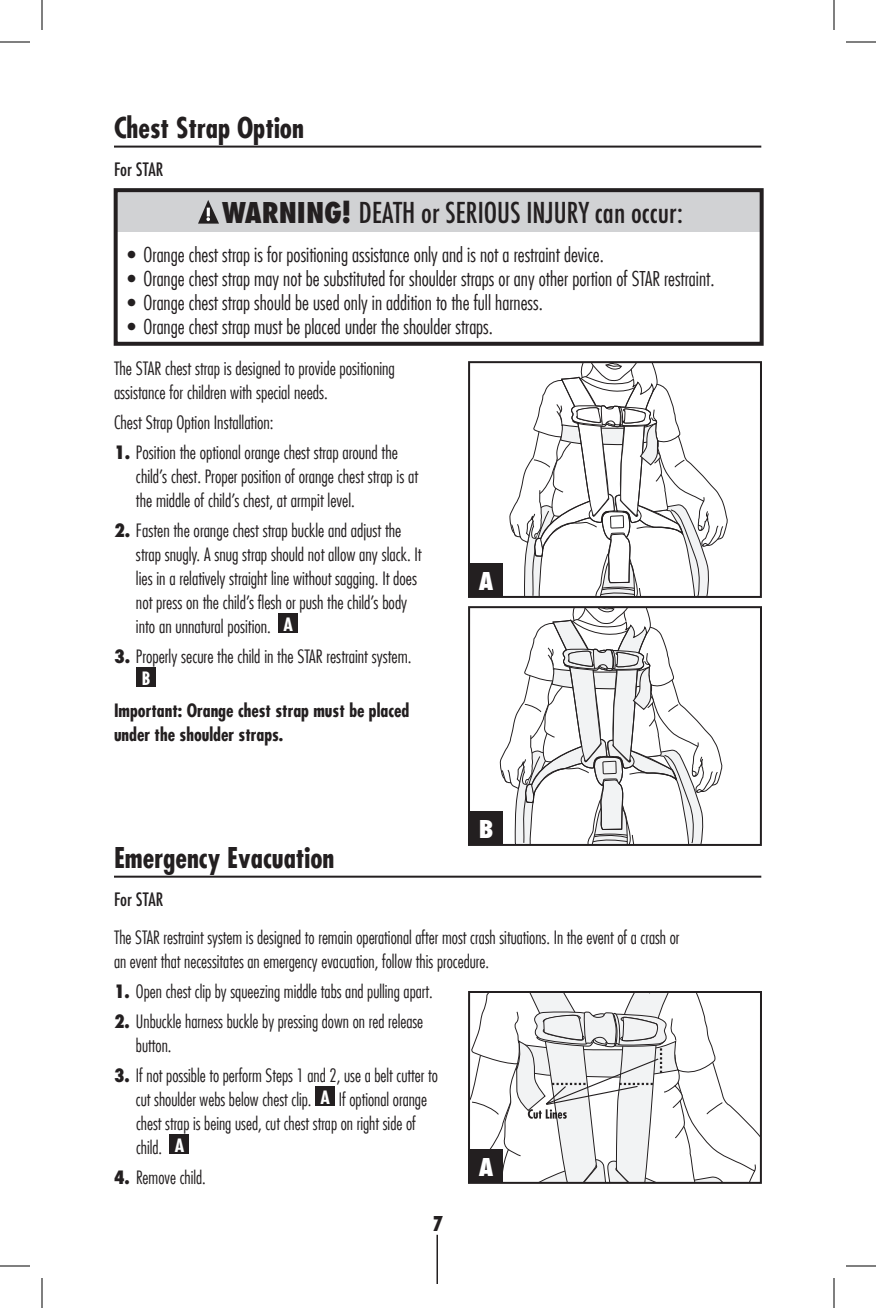
<style>
.page{position:relative;width:876px;height:1308px;background:#fff}
.page>*{position:absolute;margin:0;border:0;box-sizing:border-box;transform-origin:0 0}
.t1{font:500 condensed 28px "Futura";color:#231f20}
.t2{font:700 condensed 28px "Futura LT";color:#231f20}
.t3{font:800 condensed 24px "Futura LT";color:#fff}
.t4{font:300 condensed 20px "Futura LT";color:#231f20}
.t5{font:800 condensed 20px "Futura LT";color:#231f20;scale:.84 1}
.t6{font:300 condensed 18px/24px "Futura LT";color:#231f20}
.t7{font:700 condensed 18px/24px "Futura LT";color:#231f20}
.t8{font:500 condensed 18px "Futura";color:#231f20}
.s1{font-family:"Futura LT";font-weight:800}
.s2{font-weight:800}
.s3{font-weight:700;color:#fff}
</style>
<div class="page">
<hr style="left:436px;top:1235px;width:2px;height:49px;background:#231f20">
<hr style="left:114px;top:146px;width:647px;height:2px;background:#231f20">
<div style="left:278px;top:613px;width:20px;height:20px;background:#231f20"></div>
<div style="left:136px;top:667px;width:20px;height:20px;background:#231f20"></div>
<svg style="left:500px;top:609px;width:222px;height:234px"></svg>
<div style="left:468px;top:606px;width:294px;height:240px;border:2px solid #231f20"></div>
<div style="left:469px;top:811px;width:34px;height:34px;background:#231f20"></div>
<svg style="left:509px;top:364px;width:219px;height:231px"></svg>
<div style="left:468px;top:361px;width:294px;height:237px;border:2px solid #231f20"></div>
<div style="left:469px;top:563px;width:34px;height:34px;background:#231f20"></div>
<div style="left:114px;top:189px;width:646px;height:43px;background:#d1d2d4"></div>
<div style="left:114px;top:188px;width:650px;height:158px;border:4px solid #231f20"></div>
<svg style="left:198px;top:200px;width:21px;height:24px"></svg>
<hr style="left:114px;top:876px;width:647px;height:2px;background:#231f20">
<div style="left:315px;top:1086px;width:20px;height:20px;background:#231f20"></div>
<div style="left:169px;top:1134px;width:20px;height:20px;background:#231f20"></div>
<svg style="left:471px;top:994px;width:288px;height:187px"></svg>
<div style="left:468px;top:991px;width:294px;height:193px;border:2px solid #231f20"></div>
<div style="left:469px;top:1149px;width:34px;height:34px;background:#231f20"></div>
<hr style="left:0;top:42px;width:30px;height:1px;background:#000">
<hr style="left:846px;top:42px;width:30px;height:1px;background:#000">
<hr style="left:0;top:1266px;width:30px;height:1px;background:#000">
<hr style="left:846px;top:1266px;width:30px;height:1px;background:#000">
<hr style="left:42px;top:0;width:1px;height:30px;background:#000">
<hr style="left:42px;top:1278px;width:1px;height:30px;background:#000">
<hr style="left:834px;top:0;width:1px;height:30px;background:#000">
<hr style="left:834px;top:1278px;width:1px;height:30px;background:#000">
<h1 class="t2" style="left:114px;top:110px;width:191px">Chest Strap Option</h1>
<p class="t8" style="left:114px;top:157px;width:51px">For STAR</p>
<h1 class="t1" style="left:222px;top:194px;width:462px"><span class="s1">WARNING!</span> DEATH or SERIOUS INJURY can occur:</h1>
<p class="t4" style="left:128px;top:243px;width:478px">• Orange chest strap is for positioning assistance only and is not a restraint device.</p>
<p class="t4" style="left:128px;top:267px;width:588px">• Orange chest strap may not be substituted for shoulder straps or any other portion of STAR restraint.</p>
<p class="t4" style="left:128px;top:291px;width:417px">• Orange chest strap should be used only in addition to the full harness.</p>
<p class="t4" style="left:128px;top:315px;width:367px">• Orange chest strap must be placed under the shoulder straps.</p>
<p class="t6" style="left:114px;top:356px;width:282px">The STAR chest strap is designed to provide positioning assistance for children with special needs.</p>
<p class="t6" style="left:114px;top:410px;width:161px">Chest Strap Option Installation:</p>
<p class="t6" style="left:136px;top:440px;width:284px;text-indent:-22px"><span class="s2">1.</span> Position the optional orange chest strap around the child’s chest. Proper position of orange chest strap is at the middle of child’s chest, at armpit level.</p>
<p class="t6" style="left:136px;top:518px;width:287px;text-indent:-22px"><span class="s2">2.</span> Fasten the orange chest strap buckle and adjust the strap snugly. A snug strap should not allow any slack. It lies in a relatively straight line without sagging. It does not press on the child’s flesh or push the child’s body into an unnatural position. <span class="s3">A</span></p>
<p class="t6" style="left:142px;top:646px;width:271px;line-height:21.6px;text-indent:-28px"><span class="s2">3.</span> Properly secure the child in the STAR restraint system.<br><span class="s3">B</span></p>
<p class="t7" style="left:114px;top:698px;width:297px">Important: Orange chest strap must be placed under the shoulder straps.</p>
<h2 class="t3" style="left:479px;top:566px;width:16px">A</h2>
<h2 class="t3" style="left:479px;top:814px;width:16px">B</h2>
<h1 class="t2" style="left:114px;top:840px;width:222px">Emergency Evacuation</h1>
<p class="t8" style="left:114px;top:887px;width:51px">For STAR</p>
<p class="t6" style="left:114px;top:926px;width:567px">The STAR restraint system is designed to remain operational after most crash situations. In the event of a crash or an event that necessitates an emergency evacuation, follow this procedure.</p>
<p class="t6" style="left:114px;top:980px;width:320px"><span class="s2">1.</span> Open chest clip by squeezing middle tabs and pulling apart.</p>
<p class="t6" style="left:136px;top:1010px;width:289px;text-indent:-22px"><span class="s2">2.</span> Unbuckle harness buckle by pressing down on red release button.</p>
<p class="t6" style="left:136px;top:1064px;width:303px;text-indent:-22px"><span class="s2">3.</span> If not possible to perform Steps 1 and 2, use a belt cutter to cut shoulder webs below chest clip. <span class="s3">A</span> If optional orange chest strap is being used, cut chest strap on right side of child. <span class="s3">A</span></p>
<p class="t6" style="left:114px;top:1166px;width:93px"><span class="s2">4.</span> Remove child.</p>
<h2 class="t3" style="left:479px;top:1152px;width:16px">A</h2>
<p class="t5" style="left:433px;top:1211px;width:14px">7</p>
</div>
